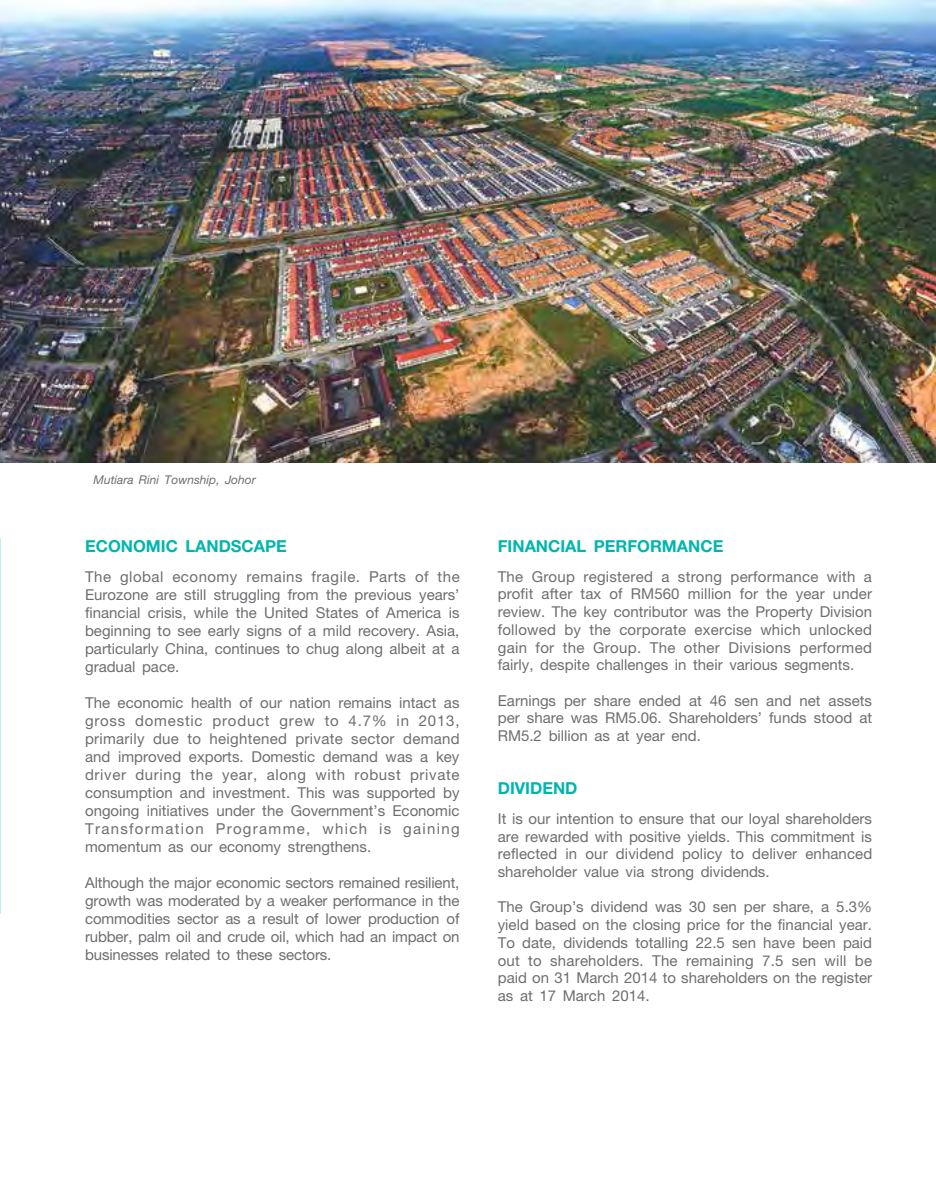
<style>
.page{position:relative;width:936px;height:1191px;background:#fff}
.page>*{position:absolute;margin:0;border:0;box-sizing:border-box;transform-origin:0 0}
.t1{font:700 16.5px "Helvetica Neue LT Std";color:#00b5af}
.t2{font:15px/18px "Helvetica Neue LT Std";color:#6d6e71;text-align:justify}
.t3{font:italic 12px "Helvetica Neue LT Std";color:#6d6e71}
</style>
<div class="page">
<img style="left:0;top:0;width:935px;height:462px">
<p class="t3" style="left:94px;top:472px;width:164px">Mutiara Rini Township, Johor</p>
<p class="t1" style="left:85px;top:536px;width:203px">ECONOM IC LANDSCAPE</p>
<p class="t2" style="left:85px;top:567px;width:376px">The global economy remains fragile. Parts of the Eurozone are still struggling from the previous years’ financial crisis, while the United States of America is beginning to see early signs of a mild recovery. Asia, particularly China, continues to chug along albeit at a gradual pace.</p>
<p class="t2" style="left:85px;top:693px;width:376px">The economic health of our nation remains intact as gross domestic product grew to 4.7% in 2013, primarily due to heightened private sector demand and improved exports. Domestic demand was a key driver during the year, along with robust private consumption and investment. This was supported by ongoing initiatives under the Government’s Economic Transformation Programme, which is gaining momentum as our economy strengthens.</p>
<p class="t2" style="left:85px;top:873px;width:376px">Although the major economic sectors remained resilient, growth was moderated by a weaker performance in the commodities sector as a result of lower production of rubber, palm oil and crude oil, which had an impact on businesses related to these sectors.</p>
<p class="t1" style="left:497px;top:536px;width:131px">FINANCIAL PERFORMA</p>
<p class="t1" style="left:688px;top:536px;width:37px">NCE</p>
<p class="t2" style="left:497px;top:567px;width:376px">The Group registered a strong performance with a profit after tax of RM560 million for the year under review. The key contributor was the Property Division followed by the corporate exercise which unlocked gain for the Group. The other Divisions performed fairly, despite challenges in their various segments.</p>
<p class="t2" style="left:497px;top:691px;width:376px">Earnings per share ended at 46 sen and net assets per share was RM5.06. Shareholders’ funds stood at RM5.2 billion as at year end.</p>
<p class="t1" style="left:497px;top:778px;width:79px">DIVIDEND</p>
<p class="t2" style="left:497px;top:809px;width:376px">It is our intention to ensure that our loyal shareholders are rewarded with positive yields. This commitment is reflected in our dividend policy to deliver enhanced shareholder value via strong dividends.</p>
<p class="t2" style="left:497px;top:898px;width:376px">The Group’s dividend was 30 sen per share, a 5.3% yield based on the closing price for the financial year.<br>To date, dividends totalling 22.5 sen have been paid out to shareholders. The remaining 7.5 sen will be paid on 31 March 2014 to shareholders on the register as at 17 March 2014.</p>
</div>
